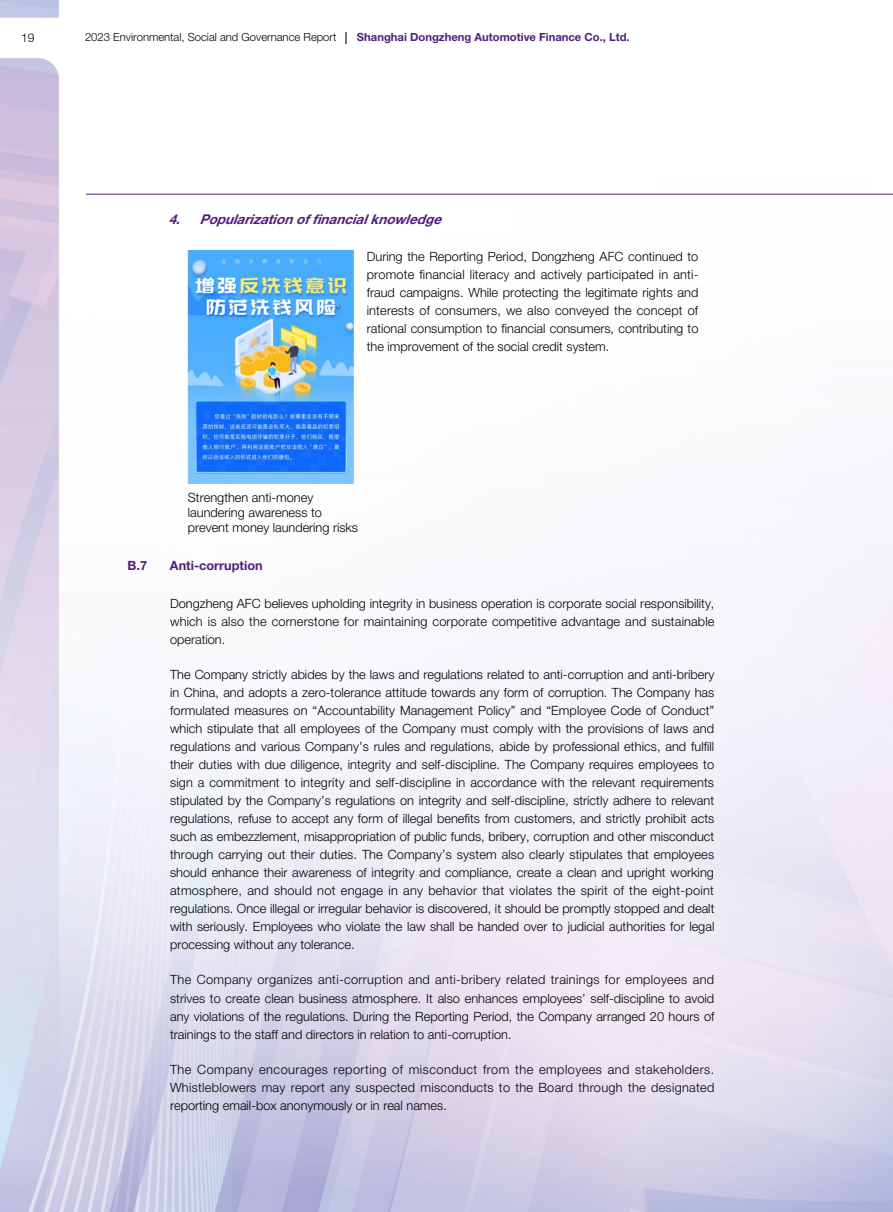
<style>
.page{position:relative;width:893px;height:1212px;background:#fff}
.page>*{position:absolute;margin:0;border:0;box-sizing:border-box;transform-origin:0 0}
.t1{font:italic 700 13.5px "Helvetica Neue LT Std";color:#521e7a}
.t2{font:300 12.75px/18px "Helvetica Neue LT Std";color:#000;text-align:justify}
.t3{font:700 12.75px "Helvetica Neue LT Std";color:#521e7a}
.t4{font:300 12px "Helvetica Neue LT Std";color:#000}
.t5{font:300 11.25px "Helvetica Neue LT Std";color:#000}
.t6{font:700 11.25px "Helvetica Neue LT Std";color:#521e7a}
</style>
<div class="page">
<img style="left:0;top:0;width:893px;height:1212px">
<hr style="left:86px;top:194px;width:807px;height:1px;background:#521e7a">
<img style="left:188px;top:251px;width:166px;height:232px">
<p class="t4" style="left:21px;top:30px;width:15px">19</p>
<p class="t5" style="left:85px;top:30px;width:253px">2023 Environmental, Social and Governance Report</p>
<p class="t6" style="left:357px;top:30px;width:274px">Shanghai Dongzheng Automotive Finance Co., Ltd.</p>
<p class="t1" style="left:168px;top:211px;width:280px">4. Popularizationoffinancialknowledge</p>
<p class="t2" style="left:367px;top:248px;width:333px">During the Reporting Period, Dongzheng AFC continued to promote financial literacy and actively participated in anti&shy;fraud campaigns. While protecting the legitimate rights and interests of consumers, we also conveyed the concept of rational consumption to financial consumers, contributing to the improvement of the social credit system.</p>
<p class="t2" style="left:188px;top:489px;width:171px;line-height:15px;text-align:left">Strengthen anti-money laundering awareness to prevent money laundering risks</p>
<p class="t3" style="left:128px;top:557px;width:21px">B.7</p>
<p class="t3" style="left:170px;top:557px;width:94px">Anti-corruption</p>
<p class="t2" style="left:170px;top:594px;width:546px">Dongzheng AFC believes upholding integrity in business operation is corporate social responsibility, which is also the cornerstone for maintaining corporate competitive advantage and sustainable operation.</p>
<p class="t2" style="left:170px;top:665px;width:546px">The Company strictly abides by the laws and regulations related to anti-corruption and anti-bribery in China, and adopts a zero-tolerance attitude towards any form of corruption. The Company has formulated measures on “Accountability Management Policy” and “Employee Code of Conduct” which stipulate that all employees of the Company must comply with the provisions of laws and regulations and various Company’s rules and regulations, abide by professional ethics, and fulfill their duties with due diligence, integrity and self-discipline. The Company requires employees to sign a commitment to integrity and self-discipline in accordance with the relevant requirements stipulated by the Company’s regulations on integrity and self-discipline, strictly adhere to relevant regulations, refuse to accept any form of illegal benefits from customers, and strictly prohibit acts such as embezzlement, misappropriation of public funds, bribery, corruption and other misconduct through carrying out their duties. The Company’s system also clearly stipulates that employees should enhance their awareness of integrity and compliance, create a clean and upright working atmosphere, and should not engage in any behavior that violates the spirit of the eight-point regulations. Once illegal or irregular behavior is discovered, it should be promptly stopped and dealt with seriously. Employees who violate the law shall be handed over to judicial authorities for legal processing without any tolerance.</p>
<p class="t2" style="left:170px;top:971px;width:546px">The Company organizes anti-corruption and anti-bribery related trainings for employees and strives to create clean business atmosphere. It also enhances employees’ self-discipline to avoid any violations of the regulations. During the Reporting Period, the Company arranged 20 hours of trainings to the staff and directors in relation to anti-corruption.</p>
<p class="t2" style="left:170px;top:1060px;width:546px">The Company encourages reporting of misconduct from the employees and stakeholders.<br>Whistleblowers may report any suspected misconducts to the Board through the designated reporting email-box anonymously or in real names.</p>
</div>
